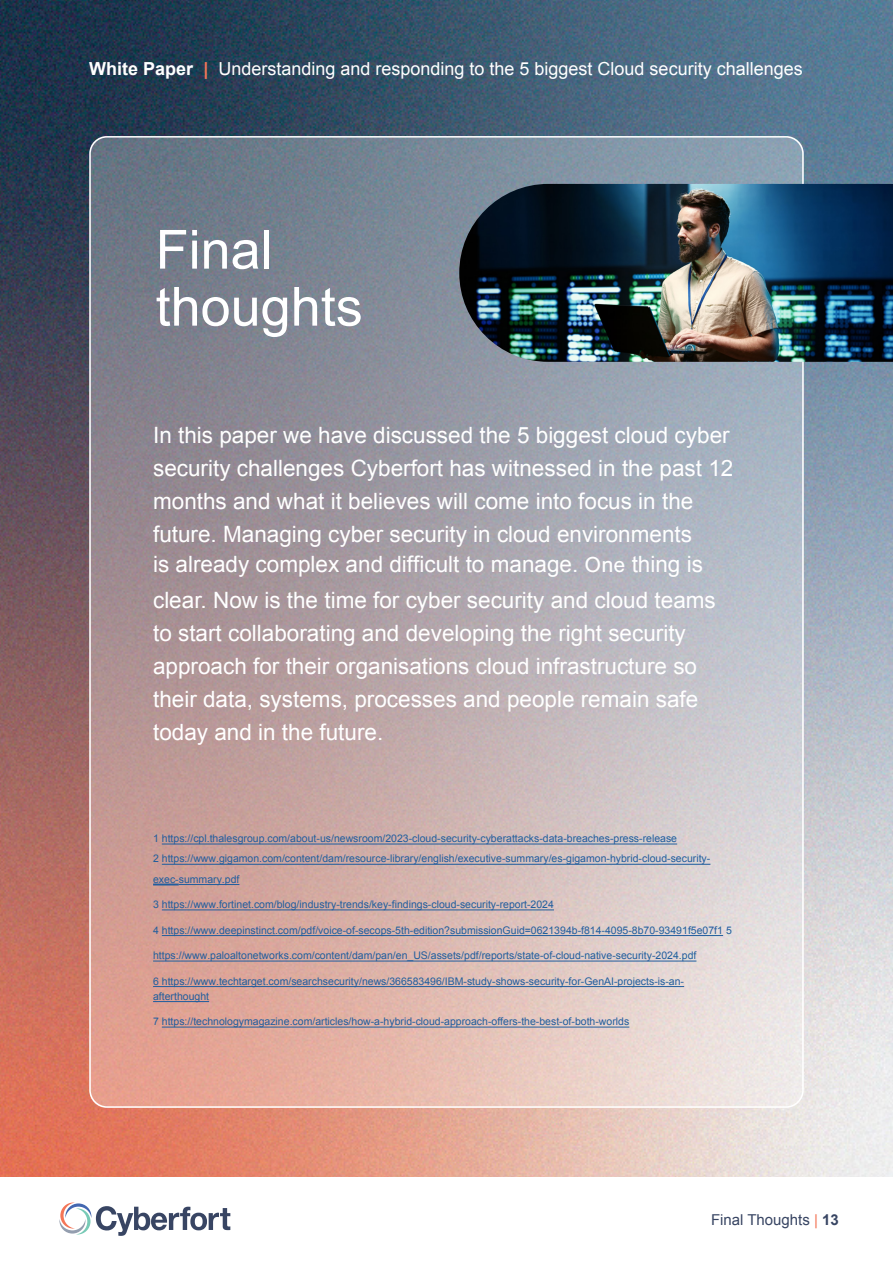
<style>
.page{position:relative;width:893px;height:1263px;background:#fff}
.page>*{position:absolute;margin:0;border:0;box-sizing:border-box;transform-origin:0 0}
.t1{font:54px/57px "Arial";color:#fff}
.t2{font:22.5px/33px "Arial";color:#fff}
.t3{font:18px "Arial";color:#fff}
.t4{font:15px "Arial";color:#384563}
.t5{font:10.5px/20.2px "Arial";color:#215e9e}
.s1{font-weight:700}
.s2{font-weight:700;color:#f47658}
.s3{font-family:"Nimbus San"}
.s4{color:#f47658}
</style>
<div class="page">
<img style="left:0;top:0;width:892px;height:1177px">
<svg style="left:59px;top:1202px;width:171px;height:34px"></svg>
<img style="left:89px;top:136px;width:715px;height:972px;border-radius:17px">
<img style="left:459px;top:184px;width:434px;height:178px">
<hr style="left:162px;top:1027px;width:467px;height:1px;background:#215e9e">
<hr style="left:153px;top:1001px;width:56px;height:1px;background:#215e9e">
<hr style="left:153px;top:986px;width:531px;height:1px;background:#215e9e">
<hr style="left:153px;top:961px;width:543px;height:1px;background:#215e9e">
<hr style="left:162px;top:935px;width:561px;height:1px;background:#215e9e">
<hr style="left:162px;top:909px;width:392px;height:1px;background:#215e9e">
<hr style="left:179px;top:884px;width:60px;height:1px;background:#215e9e">
<svg style="left:153px;top:884px;width:26px;height:1px"></svg>
<hr style="left:162px;top:864px;width:548px;height:1px;background:#215e9e">
<hr style="left:162px;top:844px;width:515px;height:1px;background:#215e9e">
<h3 class="t3" style="left:89px;top:56px;width:715px"><span class="s1">White Paper</span> <span class="s2">|</span> Understanding and responding to the 5 biggest Cloud security challenges</h3>
<h1 class="t1" style="left:156px;top:222px;width:209px">Final thoughts</h1>
<h2 class="t2" style="left:153px;top:419px;width:582px">In this paper we have discussed the 5 biggest cloud cyber security challenges Cyberfort has witnessed in the past 12 months and what it believes will come into focus in the future. Managing cyber security in cloud environments</h2>
<h2 class="t2" style="left:153px;top:546px;width:564px;line-height:35.7px">is already complex and difficult to manage. <span class="s3">One</span> thing is clear. Now is the time for cyber security and cloud teams</h2>
<h2 class="t2" style="left:153px;top:617px;width:547px">to start collaborating and developing the right security approach for their organisations cloud infrastructure so their data, systems, processes and people remain safe today and in the future.</h2>
<p class="t5" style="left:153px;top:828px;width:559px">1 https://cpl.thalesgroup.com/about-us/newsroom/2023-cloud-security-cyberattacks-data-breaches-press-release<br>2 https://www.gigamon.com/content/dam/resource-library/english/executive-summary/es-gigamon-hybrid-cloud-security&shy;exec-summary.pdf</p>
<p class="t5" style="left:153px;top:894px;width:402px">3 https://www.fortinet.com/blog/industry-trends/key-findings-cloud-security-report-2024</p>
<p class="t5" style="left:153px;top:920px;width:580px">4 https://www.deepinstinct.com/pdf/voice-of-secops-5th-edition?submissionGuid=0621394b-f814-4095-8b70-93491f5e07f1 5</p>
<p class="t5" style="left:153px;top:945px;width:545px">https://www.paloaltonetworks.com/content/dam/pan/en_US/assets/pdf/reports/state-of-cloud-native-security-2024.pdf</p>
<p class="t5" style="left:153px;top:973px;width:532px;line-height:15px">6 https://www.techtarget.com/searchsecurity/news/366583496/IBM-study-shows-security-for-GenAI-projects-is-an&shy;afterthought</p>
<p class="t5" style="left:153px;top:1011px;width:478px">7 https://technologymagazine.com/articles/how-a-hybrid-cloud-approach-offers-the-best-of-both-worlds</p>
<h3 class="t4" style="left:711px;top:1210px;width:129px">Final Thoughts <span class="s4">|</span> <span class="s1">13</span></h3>
</div>
